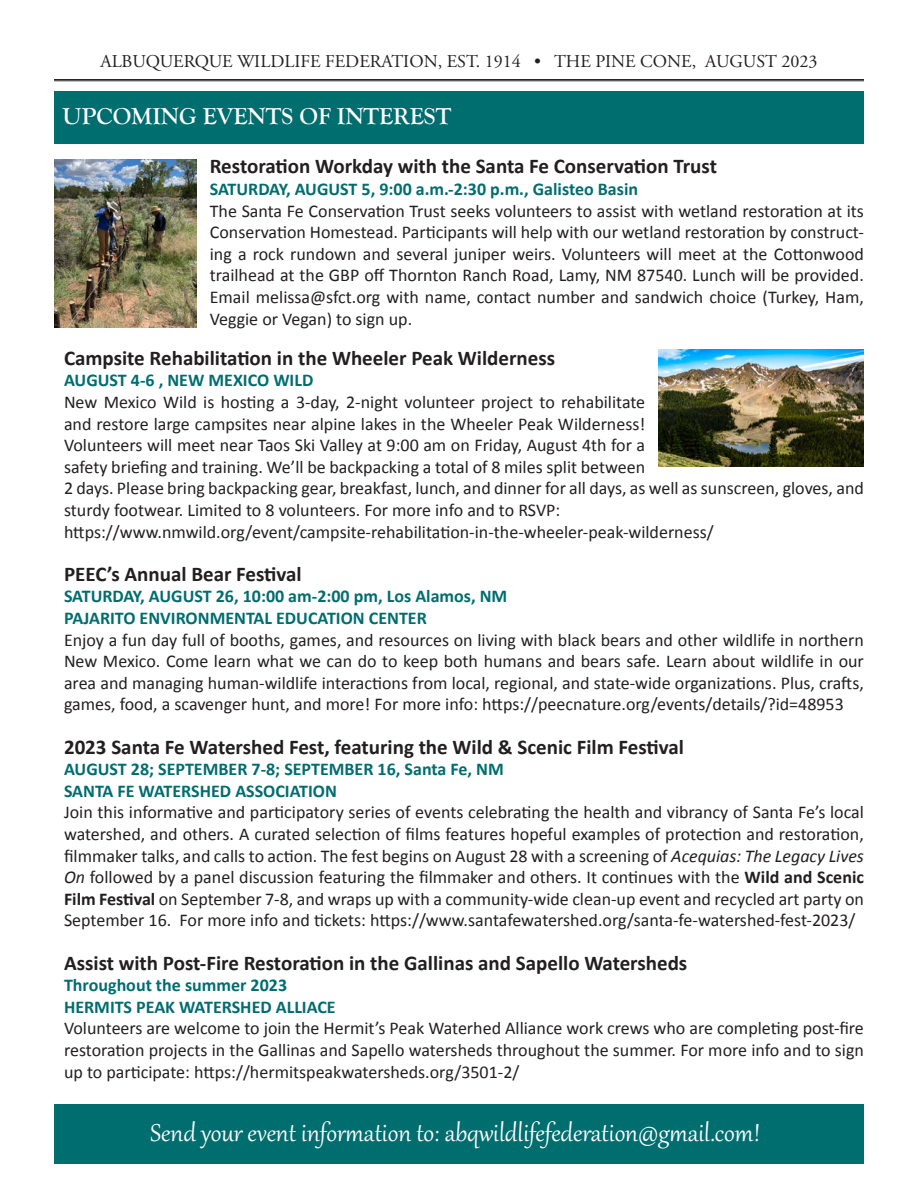
<style>
.page{position:relative;width:918px;height:1188px;background:#fff}
.page>*{position:absolute;margin:0;border:0;box-sizing:border-box;transform-origin:0 0}
.t1{font:30px "Gabriola";color:#fff}
.t2{font:700 24px "Goudy Old Style T";color:#fff}
.t3{font:700 21px "Calibri";color:#231f20}
.t4{font:18px/21.6px "Calibri";color:#231f20;text-align:justify}
.t5{font:700 18px "Calibri";color:#006d6f}
.t6{font:18px "Adobe Garamond Pro";color:#231f20}
.s1{font-style:italic}
.s2{font-weight:700}
</style>
<div class="page">
<hr style="left:54px;top:79px;width:810px;height:1px;background:#231f20">
<hr style="left:54px;top:81px;width:810px;height:1px;background:#231f20">
<div style="left:54px;top:92px;width:810px;height:52px;background:#006d6f"></div>
<div style="left:54px;top:1104px;width:810px;height:60px;background:#006d6f"></div>
<img style="left:659px;top:349px;width:205px;height:117px">
<img style="left:54px;top:159px;width:142px;height:169px">
<p class="t6" style="left:100px;top:51px;width:719px">ALBUQUERQUE WILDLIFE FEDERATION, EST. 1914 • THE PINE CONE, AUGUST 2023</p>
<p class="t2" style="left:63px;top:103px;width:390px">UPCOMING EVENTS OF INTEREST</p>
<p class="t3" style="left:210px;top:153px;width:509px">Restoration Workday with the Santa Fe Conservation Trust</p>
<p class="t5" style="left:210px;top:178px;width:430px">SATURDAY, AUGUST 5, 9:00 a.m.-2:30 p.m., Galisteo Basin</p>
<p class="t4" style="left:210px;top:200px;width:656px">The Santa Fe Conservation Trust seeks volunteers to assist with wetland restoration at its Conservation Homestead. Participants will help with our wetland restoration by construct&shy;ing a rock rundown and several juniper weirs. Volunteers will meet at the Cottonwood trailhead at the GBP off Thornton Ranch Road, Lamy, NM 87540. Lunch will be provided.<br>Email melissa@sfct.org with name, contact number and sandwich choice (Turkey, Ham, Veggie or Vegan) to sign up.</p>
<p class="t3" style="left:64px;top:344px;width:493px">Campsite Rehabilitation in the Wheeler Peak Wilderness</p>
<p class="t5" style="left:64px;top:369px;width:251px">AUGUST 4-6 , NEW MEXICO WILD</p>
<p class="t4" style="left:64px;top:391px;width:801px;text-align:left">New Mexico Wild is hosting a 3-day, 2-night volunteer project to rehabilitate<br>and restore large campsites near alpine lakes in the Wheeler Peak Wilderness!<br>Volunteers will meet near Taos Ski Valley at 9:00 am on Friday, August 4th for a<br>safety briefing and training. We’ll be backpacking a total of 8 miles split between<br>2 days. Please bring backpacking gear, breakfast, lunch, and dinner for all days, as well as sunscreen, gloves, and sturdy footwear. Limited to 8 volunteers. For more info and to RSVP:</p>
<p class="t4" style="left:64px;top:521px;width:651px">https://www.nmwild.org/event/campsite-rehabilitation-in-the-wheeler-peak-wilderness/</p>
<p class="t3" style="left:64px;top:560px;width:239px">PEEC’s Annual Bear Festival</p>
<p class="t5" style="left:64px;top:585px;width:445px">SATURDAY, AUGUST 26, 10:00 am-2:00 pm, Los Alamos, NM</p>
<p class="t5" style="left:64px;top:607px;width:364px">PAJARITO ENVIRONMENTAL EDUCATION CENTER</p>
<p class="t4" style="left:64px;top:629px;width:801px">Enjoy a fun day full of booths, games, and resources on living with black bears and other wildlife in northern New Mexico. Come learn what we can do to keep both humans and bears safe. Learn about wildlife in our area and managing human-wildlife interactions from local, regional, and state-wide organizations. Plus, crafts, games, food, a scavenger hunt, and more! For more info: https://peecnature.org/events/details/?id=48953</p>
<p class="t3" style="left:64px;top:733px;width:621px">2023 Santa Fe Watershed Fest, featuring the Wild &amp; Scenic Film Festival</p>
<p class="t5" style="left:64px;top:758px;width:441px">AUGUST 28; SEPTEMBER 7-8; SEPTEMBER 16, Santa Fe, NM</p>
<p class="t5" style="left:64px;top:779px;width:274px">SANTA FE WATERSHED ASSOCIATION</p>
<p class="t4" style="left:64px;top:802px;width:801px">Join this informative and participatory series of events celebrating the health and vibrancy of Santa Fe’s local watershed, and others. A curated selection of films features hopeful examples of protection and restoration, filmmaker talks, and calls to action. The fest begins on August 28 with a screening of <span class="s1">Acequias: The Legacy Lives On</span> followed by a panel discussion featuring the filmmaker and others. It continues with the <span class="s2">Wild and Scenic Film Festival</span> on September 7-8, and wraps up with a community-wide clean-up event and recycled art party on September 16. For more info and tickets: https://www.santafewatershed.org/santa-fe-watershed-fest-2023/</p>
<p class="t3" style="left:64px;top:949px;width:625px">Assist with Post-Fire Restoration in the Gallinas and Sapello Watersheds</p>
<p class="t5" style="left:64px;top:974px;width:225px">Throughout the summer 2023</p>
<p class="t5" style="left:64px;top:995px;width:273px">HERMITS PEAK WATERSHED ALLIACE</p>
<p class="t4" style="left:64px;top:1018px;width:801px">Volunteers are welcome to join the Hermit’s Peak Waterhed Alliance work crews who are completing post-fire restoration projects in the Gallinas and Sapello watersheds throughout the summer. For more info and to sign up to participate: https://hermitspeakwatersheds.org/3501-2/</p>
<p class="t1" style="left:151px;top:1113px;width:611px">Send your event information to: abqwildlifefederation@gmail.com!</p>
</div>
